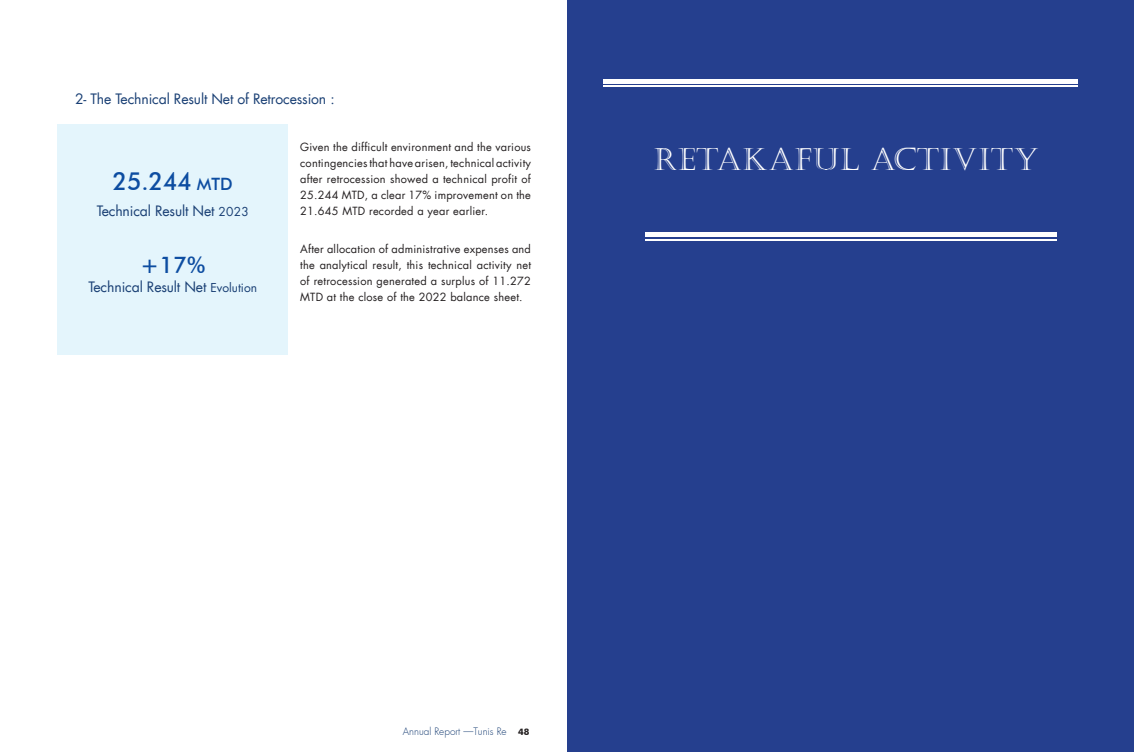
<style>
.page{position:relative;width:1134px;height:752px;background:#fff}
.page>*{position:absolute;margin:0;border:0;box-sizing:border-box;transform-origin:0 0}
.t1{font:31px "Castellar";letter-spacing:.02em;color:#fff}
.t2{font:500 25px "Futura BT";color:#0d4da1;scale:.95 1}
.t3{font:500 23px "Futura BT";color:#0d4da1}
.t4{font:14px "Futura LT";letter-spacing:-.01em;color:#193f74}
.t5{font:11px/16px "Futura LT";letter-spacing:.02em;color:#231f20;text-align:justify}
.t6{font:300 10px "Futura";color:#193f74}
.s1{font-size:17px}
.s2{font-size:12px}
.s3{font-family:"Futura BT";font-weight:700;font-size:9px;color:#231f20}
</style>
<div class="page">
<div style="left:57px;top:124px;width:231px;height:230px;background:#e4f5fc"></div>
<div style="left:567px;top:0;width:567px;height:751px;background:#253f8e"></div>
<hr style="left:645px;top:233px;width:412px;height:4px;background:#fff">
<div style="left:603px;top:79px;width:474px;height:5px;background:#fff"></div>
<hr style="left:603px;top:85px;width:474px;height:2px;background:#fff">
<img style="left:645px;top:239px;width:412px;height:1px">
<p class="t4" style="left:75px;top:92px;width:261px">2- The Technical Result Net of Retrocession :</p>
<h2 class="t2" style="left:113px;top:170px;width:128px">25.244 <span class="s1">MTD</span></h2>
<p class="t4" style="left:97px;top:203px;width:154px">Technical Result Net <span class="s2">2023</span></p>
<h3 class="t3" style="left:140px;top:255px;width:67px">+17%</h3>
<p class="t4" style="left:88px;top:280px;width:170px">Technical Result Net <span class="s2">Evolution</span></p>
<p class="t5" style="left:300px;top:140px;width:232px">Given the difficult environment and the various contingencies that have arisen, technical activity after retrocession showed a technical profit of 25.244 MTD, a clear 17% improvement on the 21.645 MTD recorded a year earlier.</p>
<p class="t5" style="left:300px;top:242px;width:232px">After allocation of administrative expenses and the analytical result, this technical activity net of retrocession generated a surplus of 11.272<br>MTD at the close of the 2022 balance sheet.</p>
<h1 class="t1" style="left:653px;top:141px;width:387px">RETAKAFUL ACTIVITY</h1>
<p class="t6" style="left:403px;top:726px;width:128px">Annual Report —Tunis Re <span class="s3">48</span></p>
</div>
